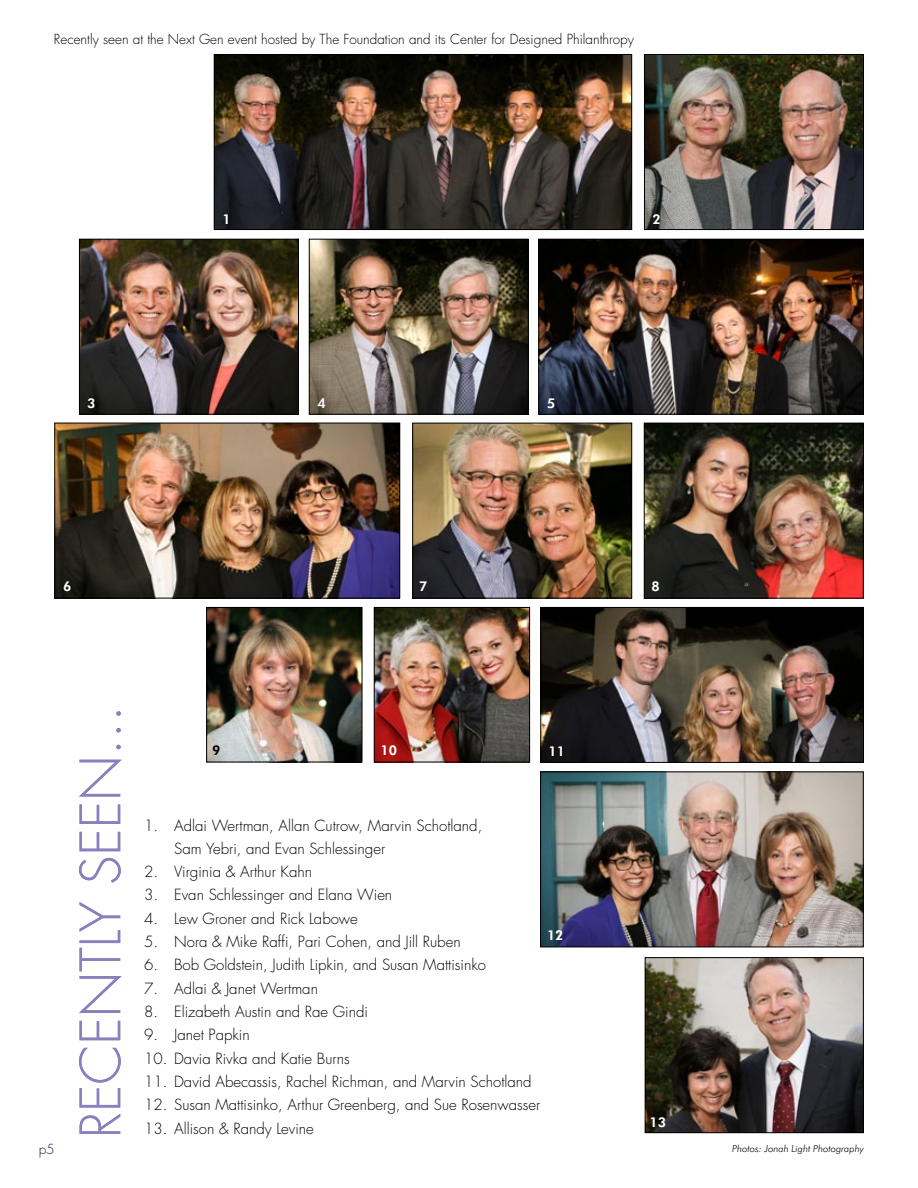
<style>
.page{position:relative;width:918px;height:1188px;background:#fff}
.page>*{position:absolute;margin:0;border:0;box-sizing:border-box;transform-origin:0 0}
.t1{font:300 54px "Futura";color:#8781bd}
.t2{font:300 15px/22.4px "Futura";color:#000}
.t3{font:300 13.5px "Futura";color:#000}
.t4{font:13.5px "Futura Bold ORB";color:#fff}
.t5{font:300 13.5px "Futura";color:#291347}
.t6{font:13.5px "Futura Bold ORB";color:#000}
.t7{font:9.75px "Futura Light Ital ORB";color:#000}
</style>
<div class="page">
<img style="left:646px;top:425px;width:216px;height:172px">
<div style="left:644px;top:423px;width:220px;height:176px;border:1px solid #000"></div>
<img style="left:646px;top:56px;width:216px;height:172px">
<div style="left:644px;top:54px;width:220px;height:176px;border:1px solid #000"></div>
<img style="left:216px;top:56px;width:414px;height:172px">
<div style="left:214px;top:54px;width:418px;height:176px;border:1px solid #000"></div>
<img style="left:311px;top:241px;width:216px;height:172px">
<div style="left:309px;top:239px;width:220px;height:176px;border:1px solid #000"></div>
<img style="left:56px;top:425px;width:342px;height:172px">
<div style="left:54px;top:423px;width:346px;height:176px;border:1px solid #000"></div>
<img style="left:414px;top:425px;width:216px;height:172px">
<div style="left:412px;top:423px;width:220px;height:176px;border:1px solid #000"></div>
<img style="left:647px;top:959px;width:215px;height:172px">
<div style="left:645px;top:957px;width:219px;height:176px;border:1px solid #000"></div>
<img style="left:540px;top:241px;width:322px;height:172px">
<div style="left:538px;top:239px;width:326px;height:176px;border:1px solid #000"></div>
<img style="left:376px;top:609px;width:152px;height:152px">
<div style="left:374px;top:607px;width:156px;height:156px;border:1px solid #000"></div>
<img style="left:208px;top:609px;width:153px;height:152px">
<div style="left:206px;top:607px;width:157px;height:156px;border:1px solid #000"></div>
<img style="left:542px;top:609px;width:320px;height:152px">
<div style="left:540px;top:607px;width:324px;height:156px;border:1px solid #000"></div>
<img style="left:542px;top:773px;width:320px;height:172px">
<div style="left:540px;top:771px;width:324px;height:176px;border:1px solid #000"></div>
<img style="left:81px;top:241px;width:216px;height:172px">
<div style="left:79px;top:239px;width:220px;height:176px;border:1px solid #000"></div>
<p class="t3" style="left:54px;top:30px;width:582px">Recently seen at the Next Gen event hosted by The Foundation and its Center for Designed Philanthropy</p>
<p class="t4" style="left:222px;top:211px;width:10px">1</p>
<p class="t4" style="left:653px;top:211px;width:10px">2</p>
<p class="t4" style="left:87px;top:395px;width:10px">3</p>
<p class="t4" style="left:317px;top:395px;width:10px">4</p>
<p class="t4" style="left:547px;top:395px;width:10px">5</p>
<p class="t4" style="left:63px;top:578px;width:10px">6</p>
<p class="t4" style="left:419px;top:578px;width:10px">7</p>
<p class="t4" style="left:652px;top:578px;width:10px">8</p>
<p class="t5" style="left:39px;top:1141px;width:17px">p5</p>
<h1 class="t1" style="left:66px;top:1138px;width:435px;rotate:-90deg">RECENTLY SEEN...</h1>
<h1 class="t1" style="left:66px;top:885px;width:124px;rotate:-90deg">E</h1>
<p class="t6" style="left:212px;top:742px;width:10px">9</p>
<p class="t4" style="left:380px;top:742px;width:18px">10</p>
<p class="t4" style="left:548px;top:743px;width:18px">11</p>
<p class="t2" style="left:174px;top:815px;width:310px;text-indent:-30px">1. Adlai Wertman, Allan Cutrow, Marvin Schotland,<br>Sam Yebri, and Evan Schlessinger</p>
<p class="t2" style="left:144px;top:860px;width:170px">2. Virginia &amp; Arthur Kahn</p>
<p class="t2" style="left:144px;top:884px;width:250px">3. Evan Schlessinger and Elana Wien</p>
<p class="t2" style="left:144px;top:907px;width:215px">4. Lew Groner and Rick Labowe</p>
<p class="t2" style="left:144px;top:930px;width:318px">5. Nora &amp; Mike Raffi, Pari Cohen, and Jill Ruben</p>
<p class="t2" style="left:144px;top:954px;width:343px">6. Bob Goldstein, Judith Lipkin, and Susan Mattisinko</p>
<p class="t2" style="left:144px;top:977px;width:175px">7. Adlai &amp; Janet Wertman</p>
<p class="t2" style="left:144px;top:1001px;width:225px">8. E lizabeth Austin and Rae Gindi</p>
<p class="t2" style="left:144px;top:1024px;width:107px">9. Janet Papkin</p>
<p class="t2" style="left:144px;top:1047px;width:207px">10. Davia Rivka and Katie Burns</p>
<p class="t2" style="left:144px;top:1071px;width:389px">11. David Abecassis, Rachel Richman, and Marvin Schotland</p>
<p class="t2" style="left:144px;top:1094px;width:398px">12. Susan Mattisinko, Arthur Greenberg, and Sue Rosenwasser</p>
<p class="t2" style="left:144px;top:1117px;width:171px">13. Allison &amp; Randy Levine</p>
<p class="t4" style="left:547px;top:927px;width:18px">12</p>
<p class="t4" style="left:649px;top:1114px;width:18px">13</p>
<p class="t7" style="left:732px;top:1142px;width:133px">Photos: Jonah Light Photography</p>
</div>
